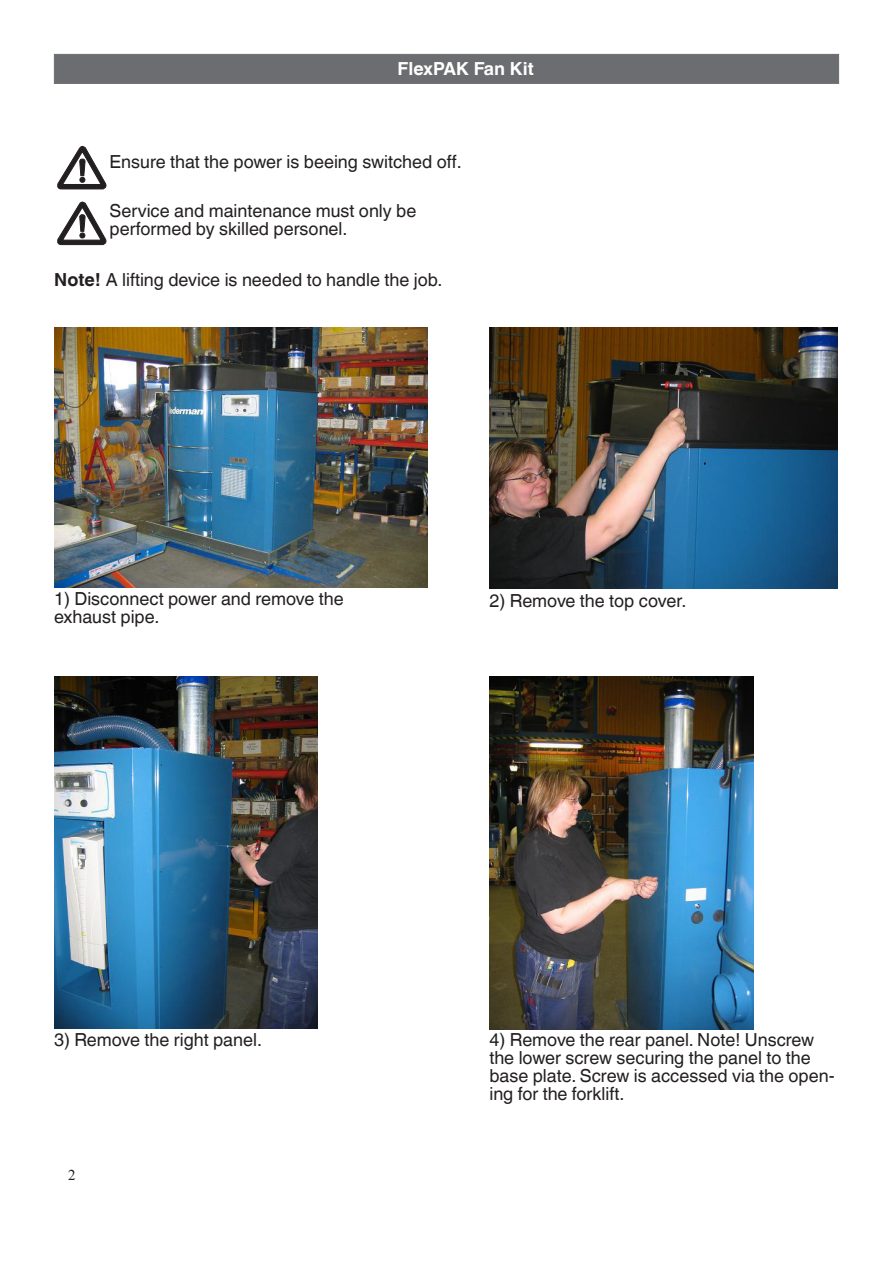
<style>
.page{position:relative;width:893px;height:1263px;background:#fff}
.page>*{position:absolute;margin:0;border:0;box-sizing:border-box;transform-origin:0 0}
.t1{font:18px/18px "Helvetica Linotype";color:#231f20}
.Layout_Prod{font:700 18px "Helvetica Linotype";color:#fff}
.PageNumLeft{font:15px "Times New Roman";color:#231f20}
.s1{font-weight:700}
</style>
<div class="page">
<div style="left:54px;top:54px;width:785px;height:30px;background:#6c6d70"></div>
<img style="left:54px;top:328px;width:373px;height:260px">
<img style="left:489px;top:328px;width:348px;height:261px">
<img style="left:54px;top:677px;width:263px;height:351px">
<img style="left:489px;top:677px;width:264px;height:352px">
<svg style="left:57px;top:145px;width:50px;height:44px"></svg>
<svg style="left:57px;top:201px;width:50px;height:44px"></svg>
<p class="Layout_Prod" style="left:398px;top:59px;width:138px">FlexPAK Fan Kit</p>
<p class="t1" style="left:110px;top:153px;width:354px">Ensure that the power is beeing switched off.</p>
<p class="t1" style="left:110px;top:202px;width:308px">Service and maintenance must only be performed by skilled personel.</p>
<p class="t1" style="left:54px;top:271px;width:390px"><span class="s1">Note!</span> A lifting device is needed to handle the job.</p>
<p class="t1" style="left:54px;top:589px;width:291px">1) Disconnect power and remove the exhaust pipe.</p>
<p class="t1" style="left:489px;top:591px;width:198px">2) Remove the top cover.</p>
<p class="t1" style="left:54px;top:1031px;width:209px">3) Remove the right panel.</p>
<p class="t1" style="left:489px;top:1031px;width:347px">4) Remove the rear panel. Note! Unscrew the lower screw securing the panel to the base plate. Screw is accessed via the open&shy;ing for the forklift.</p>
<p class="PageNumLeft" style="left:68px;top:1164px;width:9px">2</p>
</div>
